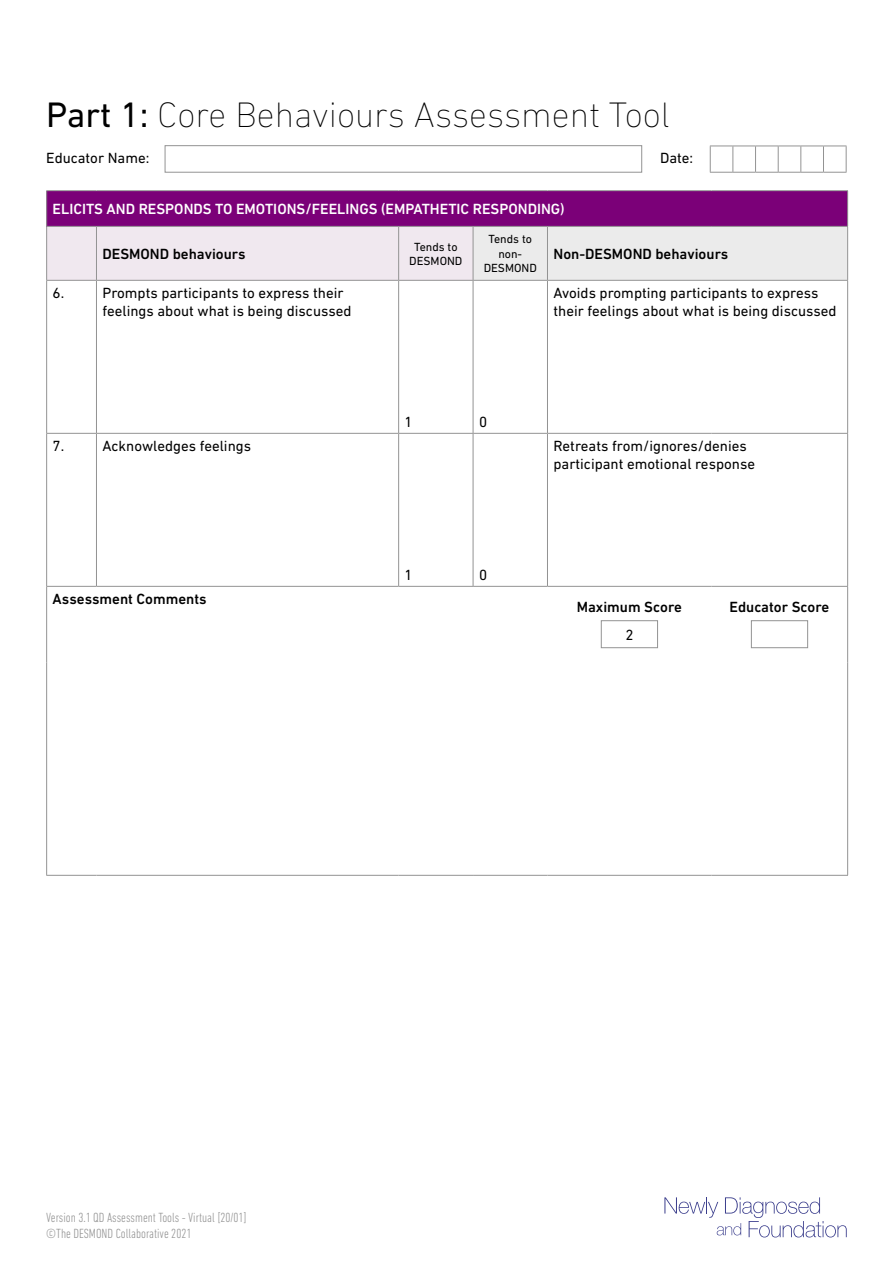
<style>
.page{position:relative;width:893px;height:1263px;background:#fff}
.page>*{position:absolute;margin:0;border:0;box-sizing:border-box;transform-origin:0 0}
.t1{font:200 36px "DIN Next LT Pro";color:#000}
.t2{font:15px/18px "DIN Next LT Pro";color:#000}
.t3{font:500 15px "DIN Next LT Pro";color:#000}
.t4{font:500 15px "DIN Next LT Pro";color:#fff}
.t5{font:300 condensed 13.5px/16.2px "DIN Next LT Pro";color:#939393}
.t6{font:12px/14.4px "DIN Next LT Pro";color:#000;text-align:center}
.s1{font-weight:400}
</style>
<div class="page">
<svg style="left:664px;top:1197px;width:183px;height:40px"></svg>
<svg style="left:710px;top:146px;width:137px;height:27px"></svg>
<div style="left:165px;top:145px;width:477px;height:28px;background:#fff;border:1px solid #939393"></div>
<div style="left:47px;top:191px;width:801px;height:35px;background:#7b0078"></div>
<div style="left:47px;top:227px;width:800px;height:53px;background:#f0e8ef"></div>
<hr style="left:46px;top:190px;width:50px;height:1px;background:#939393">
<hr style="left:46px;top:191px;width:1px;height:35px;background:#939393">
<hr style="left:96px;top:190px;width:303px;height:1px;background:#939393">
<hr style="left:399px;top:190px;width:74px;height:1px;background:#939393">
<hr style="left:473px;top:190px;width:74px;height:1px;background:#939393">
<hr style="left:547px;top:190px;width:164px;height:1px;background:#939393">
<hr style="left:711px;top:190px;width:137px;height:1px;background:#939393">
<hr style="left:847px;top:191px;width:1px;height:35px;background:#939393">
<hr style="left:473px;top:226px;width:74px;height:1px;background:#939393">
<hr style="left:547px;top:226px;width:164px;height:1px;background:#939393">
<hr style="left:547px;top:227px;width:1px;height:53px;background:#939393">
<hr style="left:711px;top:226px;width:137px;height:1px;background:#939393">
<hr style="left:847px;top:227px;width:1px;height:53px;background:#939393">
<hr style="left:46px;top:281px;width:1px;height:152px;background:#939393">
<hr style="left:96px;top:281px;width:1px;height:152px;background:#939393">
<hr style="left:398px;top:281px;width:1px;height:152px;background:#939393">
<hr style="left:473px;top:280px;width:74px;height:1px;background:#939393">
<hr style="left:473px;top:281px;width:1px;height:152px;background:#939393">
<hr style="left:547px;top:280px;width:164px;height:1px;background:#939393">
<hr style="left:547px;top:281px;width:1px;height:152px;background:#939393">
<hr style="left:711px;top:280px;width:137px;height:1px;background:#939393">
<hr style="left:847px;top:281px;width:1px;height:152px;background:#939393">
<hr style="left:46px;top:433px;width:50px;height:1px;background:#939393">
<hr style="left:46px;top:434px;width:1px;height:152px;background:#939393">
<hr style="left:96px;top:433px;width:303px;height:1px;background:#939393">
<hr style="left:96px;top:434px;width:1px;height:152px;background:#939393">
<hr style="left:399px;top:433px;width:74px;height:1px;background:#939393">
<hr style="left:398px;top:434px;width:1px;height:152px;background:#939393">
<hr style="left:473px;top:433px;width:74px;height:1px;background:#939393">
<hr style="left:473px;top:434px;width:1px;height:152px;background:#939393">
<hr style="left:547px;top:433px;width:164px;height:1px;background:#939393">
<hr style="left:547px;top:434px;width:1px;height:152px;background:#939393">
<hr style="left:711px;top:433px;width:137px;height:1px;background:#939393">
<hr style="left:847px;top:434px;width:1px;height:152px;background:#939393">
<hr style="left:46px;top:586px;width:50px;height:1px;background:#939393">
<hr style="left:46px;top:587px;width:1px;height:76px;background:#939393">
<hr style="left:96px;top:586px;width:303px;height:1px;background:#939393">
<hr style="left:547px;top:586px;width:164px;height:1px;background:#939393">
<hr style="left:711px;top:586px;width:137px;height:1px;background:#939393">
<hr style="left:847px;top:587px;width:1px;height:76px;background:#939393">
<hr style="left:46px;top:663px;width:1px;height:212px;background:#939393">
<hr style="left:847px;top:663px;width:1px;height:212px;background:#939393">
<hr style="left:46px;top:875px;width:50px;height:1px;background:#939393">
<hr style="left:96px;top:875px;width:303px;height:1px;background:#939393">
<hr style="left:547px;top:875px;width:164px;height:1px;background:#939393">
<hr style="left:711px;top:875px;width:137px;height:1px;background:#939393">
<hr style="left:399px;top:586px;width:74px;height:1px;background:#939393">
<hr style="left:473px;top:586px;width:74px;height:1px;background:#939393">
<hr style="left:399px;top:875px;width:74px;height:1px;background:#939393">
<hr style="left:473px;top:875px;width:74px;height:1px;background:#939393">
<hr style="left:399px;top:226px;width:74px;height:1px;background:#939393">
<hr style="left:473px;top:227px;width:1px;height:53px;background:#939393">
<hr style="left:399px;top:280px;width:74px;height:1px;background:#939393">
<hr style="left:46px;top:226px;width:50px;height:1px;background:#939393">
<hr style="left:46px;top:227px;width:1px;height:53px;background:#939393">
<hr style="left:46px;top:280px;width:50px;height:1px;background:#939393">
<hr style="left:96px;top:226px;width:303px;height:1px;background:#939393">
<hr style="left:96px;top:227px;width:1px;height:53px;background:#939393">
<hr style="left:398px;top:227px;width:1px;height:53px;background:#939393">
<hr style="left:96px;top:280px;width:303px;height:1px;background:#939393">
<div style="left:601px;top:620px;width:57px;height:28px;border:1px solid #939393"></div>
<div style="left:751px;top:620px;width:57px;height:28px;border:1px solid #939393"></div>
<h1 class="t1" style="left:46px;top:94px;width:625px"><span class="s1">Part 1:</span> Core Behaviours Assessment Tool</h1>
<p class="t2" style="left:46px;top:149px;width:105px">Educator Name:</p>
<p class="t2" style="left:660px;top:149px;width:35px">Date:</p>
<p class="t4" style="left:53px;top:200px;width:514px">ELICITS AND RESPONDS TO EMOTIONS/FEELINGS (EMPATHETIC RESPONDING)</p>
<p class="t3" style="left:102px;top:245px;width:145px">DESMOND behaviours</p>
<p class="t6" style="left:409px;top:239px;width:55px">Tends to<br>DESMOND</p>
<p class="t6" style="left:484px;top:232px;width:55px">Tends to non-<br>DESMOND</p>
<p class="t3" style="left:553px;top:245px;width:176px">Non-DESMOND behaviours</p>
<p class="t2" style="left:53px;top:283px;width:13px">6.</p>
<p class="t2" style="left:102px;top:283px;width:251px">Prompts participants to express their feelings about what is being discussed</p>
<p class="t2" style="left:53px;top:436px;width:13px">7.</p>
<p class="t2" style="left:102px;top:436px;width:150px">Acknowledges feelings</p>
<p class="t3" style="left:53px;top:590px;width:156px">Assessment Comments</p>
<p class="t2" style="left:405px;top:413px;width:10px">1</p>
<p class="t2" style="left:479px;top:413px;width:10px">0</p>
<p class="t2" style="left:405px;top:566px;width:10px">1</p>
<p class="t2" style="left:479px;top:566px;width:10px">0</p>
<p class="t2" style="left:553px;top:283px;width:285px">Avoids prompting participants to express their feelings about what is being discussed</p>
<p class="t2" style="left:553px;top:436px;width:203px">Retreats from/ignores/denies participant emotional response</p>
<p class="t3" style="left:577px;top:598px;width:107px">Maximum Score</p>
<p class="t2" style="left:625px;top:625px;width:10px">2</p>
<p class="t3" style="left:729px;top:598px;width:101px">Educator Score</p>
<p class="t5" style="left:46px;top:1209px;width:202px">Version 3.1 QD Assessment Tools - Virtual [20/01] ©The DESMOND Collaborative 2021</p>
</div>
